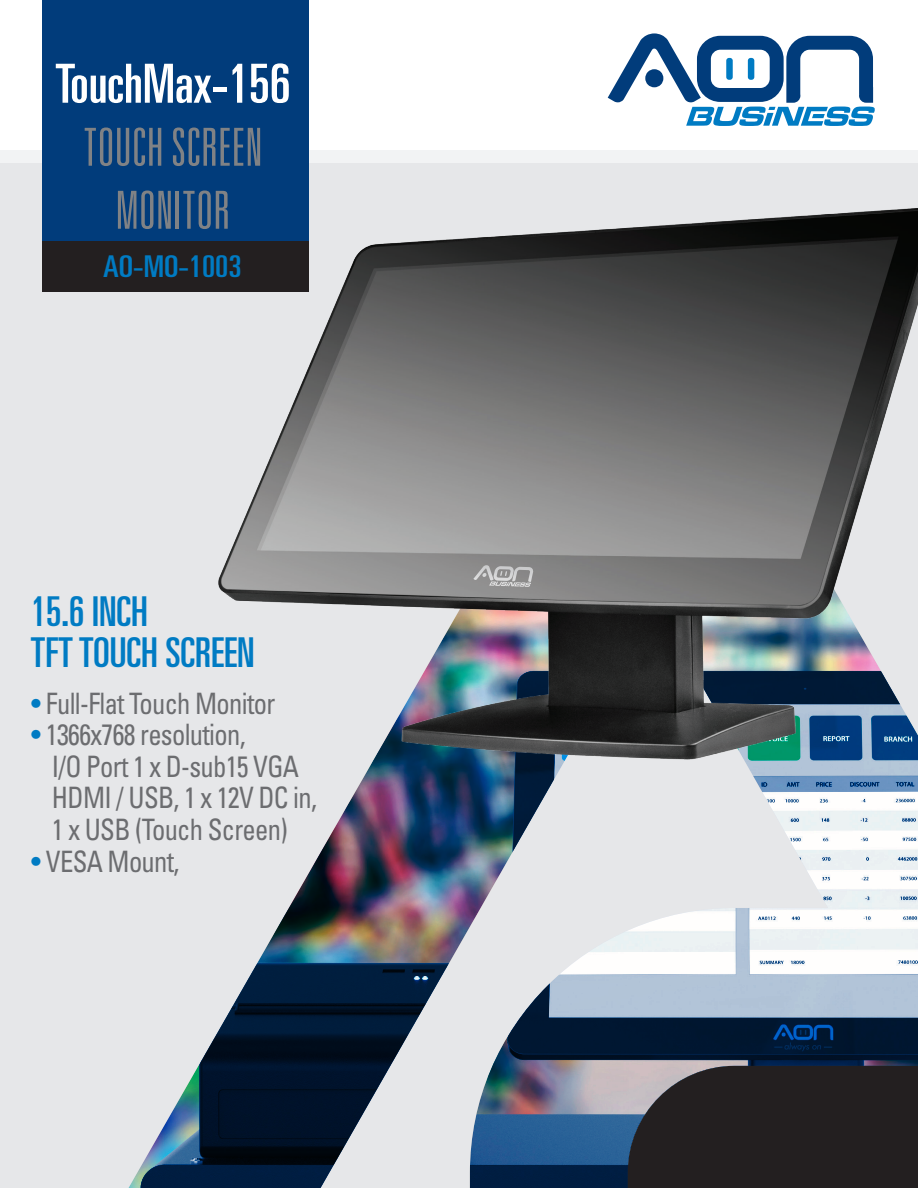
<style>
.page{position:relative;width:918px;height:1188px;background:#fff}
.page>*{position:absolute;margin:0;border:0;box-sizing:border-box;transform-origin:0 0}
.t1{font:ultra-condensed 54px "Univers";color:#fff;scale:1.04 1}
.t2{font:300 ultra-condensed 52.5px/63px "Univers";color:#808285;text-align:center}
.t3{font:ultra-condensed 41.1px/41.2px "Univers";color:#007bc3}
.t4{font:ultra-condensed 30px "Univers";color:#007bc3;scale:1.18 1}
.t5{font:condensed 29.55px/31.5px "Univers";letter-spacing:-.025em;color:#6c6d70;scale:.9 1}
.s1{color:#007bc3}
</style>
<div class="page">
<div style="left:0;top:164px;width:918px;height:1024px;background:#e6e7e9"></div>
<svg style="left:128px;top:830px;width:790px;height:358px"></svg>
<div style="left:42px;top:0;width:266px;height:252px;background:#013c7b"></div>
<div style="left:42px;top:242px;width:266px;height:50px;background:#231f20"></div>
<img style="left:173px;top:12px;width:745px;height:818px">
<svg style="left:473px;top:565px;width:60px;height:22px"></svg>
<h1 class="t1" style="left:55px;top:53px;width:228px">TouchMax-156</h1>
<h2 class="t2" style="left:83px;top:115px;width:181px">TOUCH SCREEN<br>MONITOR</h2>
<p class="t4" style="left:103px;top:250px;width:119px">AO-MO-1003</p>
<h3 class="t3" style="left:31px;top:590px;width:225px">15.6 INCH<br>TFT TOUCH SCREEN</h3>
<p class="t5" style="left:31px;top:687px;width:273px"><span class="s1">•</span> Full-Flat Touch Monitor</p>
<p class="t5" style="left:52px;top:718px;width:296px;text-indent:-21px"><span class="s1">•</span> 1366x768 resolution,<br>I/O Port 1 x D-sub15 VGA<br>HDMI / USB, 1 x 12V DC in,<br>1 x USB (Touch Screen)</p>
<p class="t5" style="left:31px;top:844px;width:166px"><span class="s1">•</span> VESA Mount,</p>
</div>
